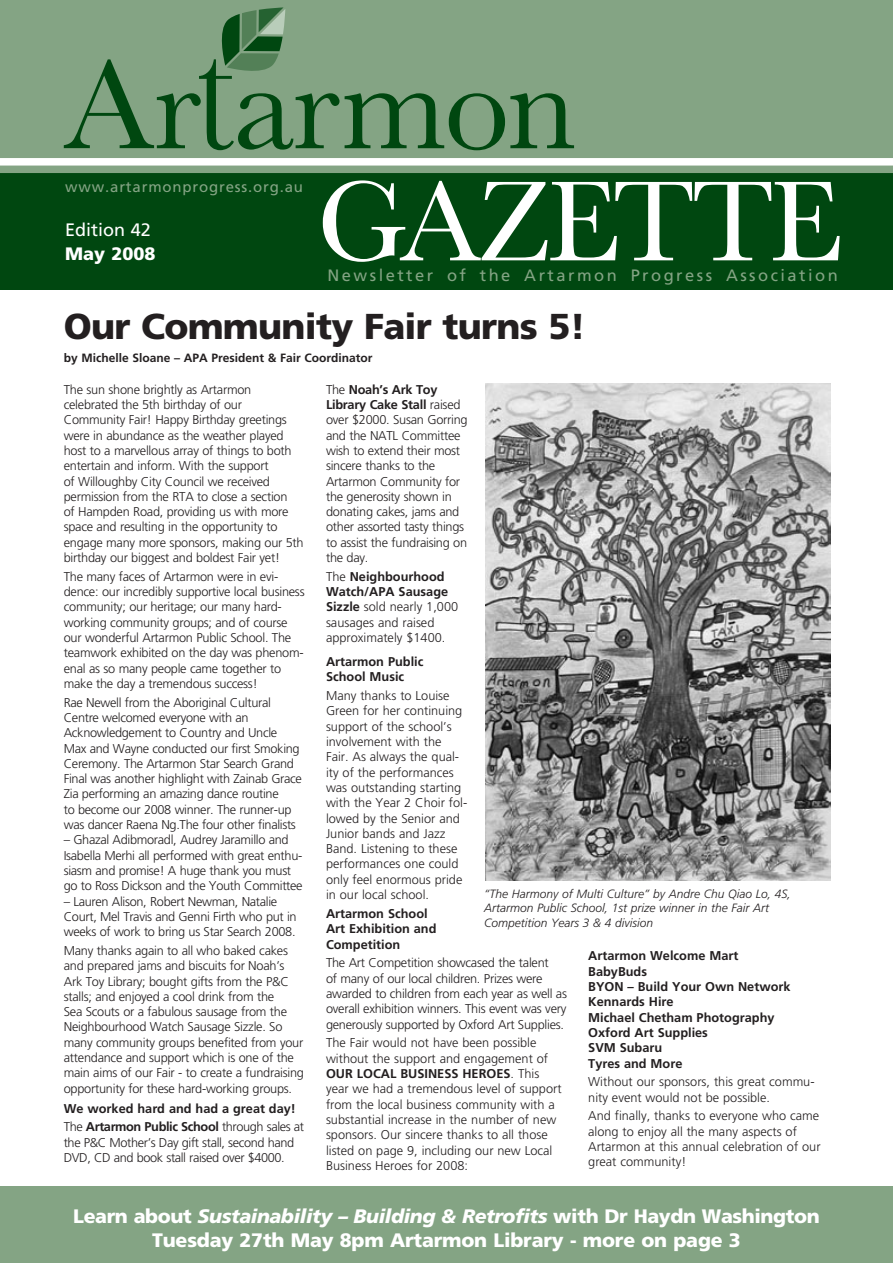
<style>
.page{position:relative;width:893px;height:1263px;background:#fff}
.page>*{position:absolute;margin:0;border:0;box-sizing:border-box;transform-origin:0 0}
.t1{font:900 36px "Frutiger";letter-spacing:-.02em;color:#231f20}
.t2{font:900 19.5px/23.4px "Frutiger";letter-spacing:-.01em;color:#fff;text-align:center}
.t3{font:18px "Frutiger";color:#fff}
.t4{font:900 18px "Frutiger";color:#fff}
.t5{font:16.5px "Frutiger";letter-spacing:.15em;color:#84a484}
.t6{font:15px "Frutiger";letter-spacing:.055em;color:#84a484}
.t7{font:300 12.75px/15.3px "Frutiger";letter-spacing:-.02em;color:#231f20}
.t8{font:300 12.75px/15.3px "Frutiger";color:#231f20}
.t9{font:700 12.75px/15.3px "Frutiger";color:#231f20}
.t10{font:italic 300 12px/14.4px "Frutiger";color:#231f20}
.t11{font:700 12px "Frutiger";color:#231f20}
.s1{font-weight:300}
.s2{font-weight:700}
.s3{font-style:italic}
</style>
<div class="page">
<div style="left:0;top:0;width:893px;height:158px;background:#84a484"></div>
<div style="left:0;top:173px;width:893px;height:116px;background:#004710"></div>
<svg style="left:345px;top:93px;width:229px;height:57px"></svg>
<svg style="left:64px;top:7px;width:275px;height:143px"></svg>
<div style="left:0;top:166px;width:893px;height:7px;background:#84a484"></div>
<svg style="left:323px;top:180px;width:517px;height:82px"></svg>
<div style="left:0;top:1186px;width:893px;height:77px;background:#84a484"></div>
<img style="left:486px;top:384px;width:344px;height:497px">
<p class="t6" style="left:65px;top:178px;width:239px">www.artarmonprogress.org.au</p>
<h3 class="t3" style="left:65px;top:219px;width:87px">Edition 42</h3>
<h3 class="t4" style="left:65px;top:243px;width:92px">May 2008</h3>
<p class="t5" style="left:327px;top:266px;width:512px">Newsletter of the Artarmon Progress Association</p>
<h1 class="t1" style="left:64px;top:304px;width:523px">Our Community Fair turns 5!</h1>
<p class="t11" style="left:64px;top:350px;width:310px">by Michelle Sloane – APA President &amp; Fair Coordinator</p>
<p class="t7" style="left:64px;top:382px;width:241px">The sun shone brightly as Artarmon celebrated the 5th birthday of our Community Fair! Happy Birthday greetings were in abundance as the weather played host to a marvellous array of things to both entertain and inform. With the support<br>of Willoughby City Council we received permission from the RTA to close a section<br>of Hampden Road, providing us with more space and resulting in the opportunity to engage many more sponsors, making our 5th birthday our biggest and boldest Fair yet!</p>
<p class="t7" style="left:64px;top:569px;width:242px">The many faces of Artarmon were in evi&shy;dence: our incredibly supportive local business community; our heritage; our many hard&shy;working community groups; and of course our wonderful Artarmon Public School. The teamwork exhibited on the day was phenom&shy;enal as so many people came together to make the day a tremendous success!</p>
<p class="t7" style="left:64px;top:695px;width:240px">Rae Newell from the Aboriginal Cultural Centre welcomed everyone with an Acknowledgement to Country and Uncle Max and Wayne conducted our first Smoking Ceremony. The Artarmon Star Search Grand Final was another highlight with Zainab Grace Zia performing an amazing dance routine<br>to become our 2008 winner. The runner-up was dancer Raena Ng.The four other finalists</p>
<p class="t7" style="left:64px;top:832px;width:240px">– Ghazal Adibmoradl, Audrey Jaramillo and Isabella Merhi all performed with great enthu&shy;siasm and promise! A huge thank you must go to Ross Dickson and the Youth Committee</p>
<p class="t7" style="left:64px;top:894px;width:234px">– Lauren Alison, Robert Newman, Natalie<br>Court, Mel Travis and Genni Firth who put in weeks of work to bring us Star Search 2008.</p>
<p class="t7" style="left:64px;top:943px;width:242px">Many thanks again to all who baked cakes and prepared jams and biscuits for Noah’s Ark Toy Library; bought gifts from the P&amp;C stalls; and enjoyed a cool drink from the<br>Sea Scouts or a fabulous sausage from the Neighbourhood Watch Sausage Sizzle. So many community groups benefited from your attendance and support which is one of the main aims of our Fair - to create a fundraising opportunity for these hard-working groups.</p>
<p class="t9" style="left:64px;top:1099px;width:242px;line-height:18.8px">We worked hard and had a great day!<br><span class="s1">The</span> Artarmon Public School <span class="s1">through sales at</span></p>
<p class="t7" style="left:64px;top:1135px;width:232px">the P&amp;C Mother’s Day gift stall, second hand<br>DVD, CD and book stall raised over $4000.</p>
<p class="t7" style="left:326px;top:382px;width:143px">The <span class="s2">Noah’s Ark Toy<br>Library Cake Stall</span> raised over $2000. Susan Gorring and the NATL Committee wish to extend their most sincere thanks to the<br>Artarmon Community for the generosity shown in donating cakes, jams and other assorted tasty things to assist the fundraising on the day.</p>
<p class="t8" style="left:326px;top:569px;width:134px">The <span class="s2">Neighbourhood<br>Watch/APA Sausage<br>Sizzle</span> sold nearly 1,000 sausages and raised approximately $1400.</p>
<p class="t9" style="left:326px;top:654px;width:99px">Artarmon Public<br>School Music</p>
<p class="t8" style="left:326px;top:688px;width:143px">Many thanks to Louise<br>Green for her continuing support of the school’s involvement with the<br>Fair. As always the qual&shy;ity of the performances was outstanding starting with the Year 2 Choir fol&shy;lowed by the Senior and<br>Junior bands and Jazz<br>Band. Listening to these performances one could only feel enormous pride in our local school.</p>
<p class="t9" style="left:326px;top:906px;width:112px">Artarmon School<br>Art Exhibition and<br>Competition</p>
<p class="t7" style="left:326px;top:955px;width:242px">The Art Competition showcased the talent<br>of many of our local children. Prizes were awarded to children from each year as well as overall exhibition winners. This event was very generously supported by Oxford Art Supplies.</p>
<p class="t8" style="left:326px;top:1035px;width:237px">The Fair would not have been possible without the support and engagement of <span class="s2">OUR LOCAL BUSINESS HEROES</span>. This year we had a tremendous level of support from the local business community with a substantial increase in the number of new sponsors. Our sincere thanks to all those listed on page 9, including our new Local Business Heroes for 2008:</p>
<p class="t10" style="left:484px;top:887px;width:308px">“The Harmony of Multi Culture” by Andre Chu Qiao Lo, 4S,<br>Artarmon Public School, 1st prize winner in the Fair Art<br>Competition Years 3 &amp; 4 division</p>
<p class="t9" style="left:588px;top:948px;width:204px">Artarmon Welcome Mart<br>BabyBuds<br>BYON – Build Your Own Network<br>Kennards Hire<br>Michael Chetham Photography<br>Oxford Art Supplies<br>SVM Subaru<br>Tyres and More</p>
<p class="t8" style="left:588px;top:1074px;width:228px">Without our sponsors, this great commu&shy;nity event would not be possible.</p>
<p class="t8" style="left:588px;top:1108px;width:234px">And finally, thanks to everyone who came along to enjoy all the many aspects of Artarmon at this annual celebration of our great community!</p>
<h2 class="t2" style="left:73px;top:1204px;width:748px">Learn about <span class="s3">Sustainability – Building &amp; Retrofits</span> with Dr Haydn Washington<br>Tuesday 27th May 8pm Artarmon Library - more on page 3</h2>
</div>
